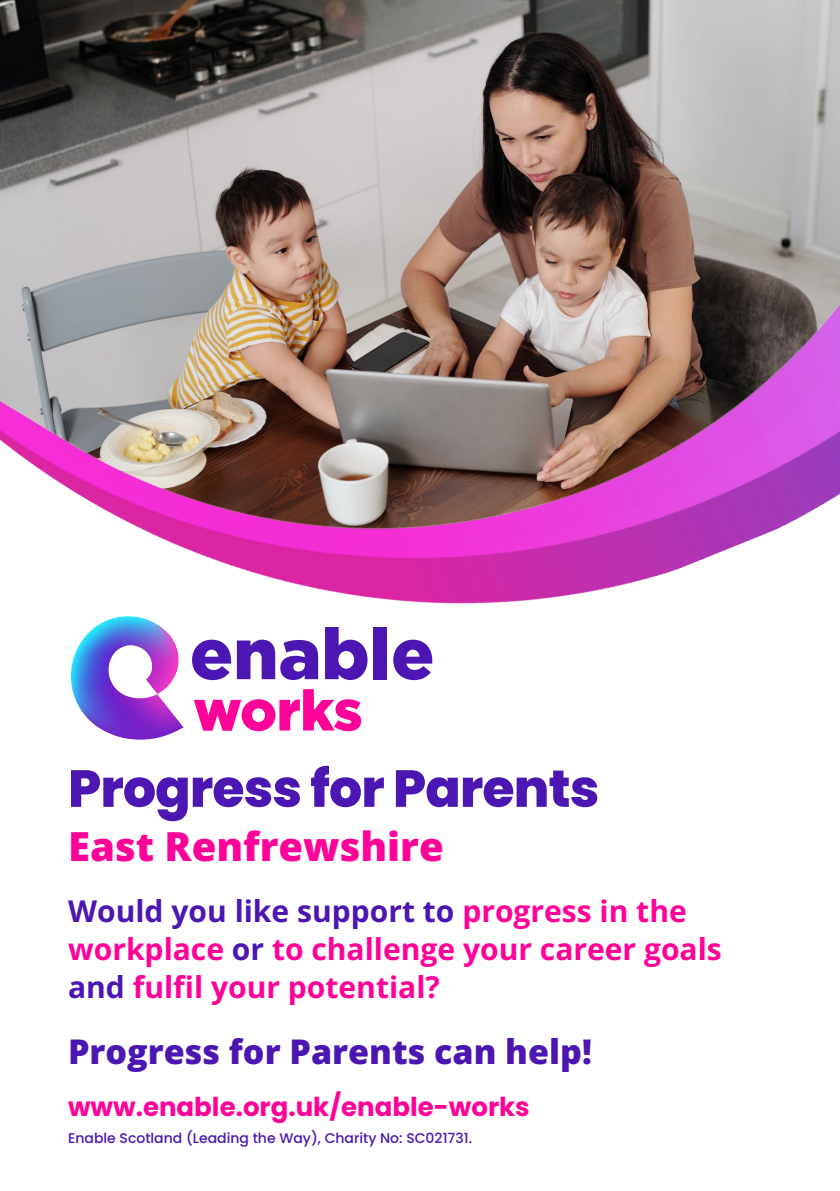
<style>
.page{position:relative;width:840px;height:1191px;background:#fff}
.page>*{position:absolute;margin:0;border:0;box-sizing:border-box;transform-origin:0 0}
.t1{font:800 52px "Poppins";letter-spacing:-.015em;color:#4c16b3}
.t2{font:800 40px "Open Sans";color:#f09}
.t3{font:800 34px "Open Sans";color:#4c16b3}
.t4{font:700 30px/38px "Open Sans";color:#f09}
.t5{font:700 26px "Poppins";color:#f09}
.t6{font:500 14px "Poppins";color:#4c16b3}
.s1{color:#4c16b3}
</style>
<div class="page">
<img style="left:0;top:0;width:839px;height:732px">
<svg style="left:192px;top:639px;width:39px;height:41px"></svg>
<svg style="left:237px;top:639px;width:81px;height:41px"></svg>
<svg style="left:325px;top:627px;width:42px;height:53px"></svg>
<div style="left:373px;top:627px;width:14px;height:52px;background:#4c16b3"></div>
<svg style="left:393px;top:639px;width:39px;height:41px"></svg>
<svg style="left:194px;top:689px;width:167px;height:42px"></svg>
<img style="left:51px;top:606px;width:141px;height:134px">
<p class="t1" style="left:68px;top:758px;width:532px">Progress for Parents</p>
<p class="t2" style="left:68px;top:819px;width:377px">East Renfrewshire</p>
<p class="t4" style="left:68px;top:891px;width:655px"><span class="s1">Would you like support to</span> progress in the workplace <span class="s1">or</span> to challenge your career goals <span class="s1">and</span> fulfil your potential?</p>
<p class="t3" style="left:68px;top:1028px;width:525px">Progress for Parents can help!</p>
<p class="t5" style="left:68px;top:1092px;width:463px">www.enable.org.uk/enable-works</p>
<p class="t6" style="left:68px;top:1130px;width:405px">Enable Scotland (Leading the Way), Charity No: SC021731.</p>
</div>
